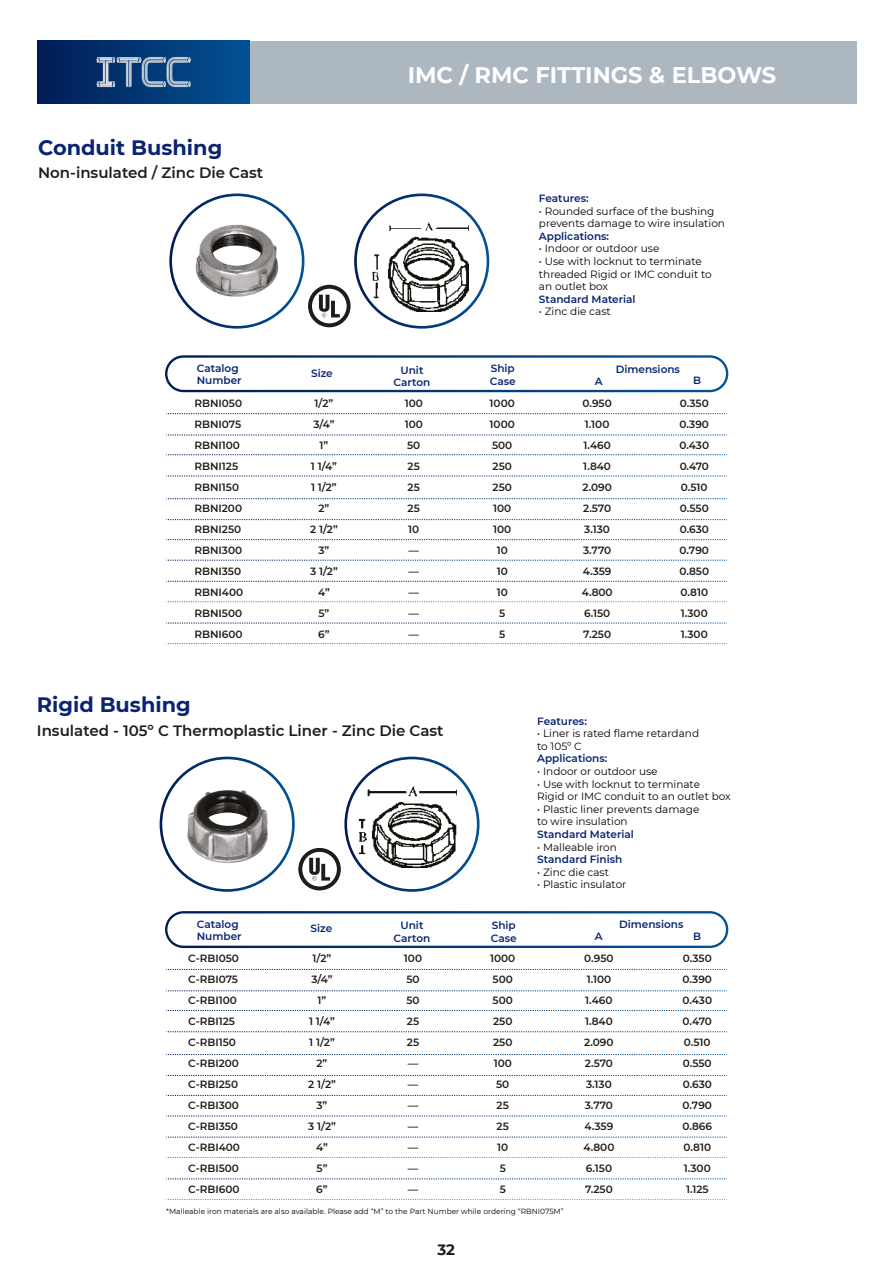
<style>
.page{position:relative;width:893px;height:1263px;background:#fff}
.page>*{position:absolute;margin:0;border:0;box-sizing:border-box;transform-origin:0 0}
.t1{font:700 22.5px "Montserrat";color:#fff}
.t2{font:700 20.85px "Montserrat";color:#0a2472}
.t3{font:600 15px "Montserrat";color:#1d1d1b}
.t4{font:700 15px "Montserrat";color:#1d1d1b}
.t5{font:600 10.5px/21px "Montserrat";color:#1e1e1c;text-align:center}
.t6{font:10.5px/12.6px "Montserrat";color:#010000}
.t7{font:600 10.5px/12.6px "Montserrat";color:#0a2472}
.t8{font:7.5px "Montserrat";color:#000}
</style>
<div class="page">
<img style="left:169px;top:202px;width:135px;height:117px">
<img style="left:367px;top:219px;width:102px;height:93px">
<img style="left:160px;top:765px;width:134px;height:123px">
<img style="left:357px;top:783px;width:100px;height:84px">
<div style="left:250px;top:41px;width:606px;height:62px;background:#adb7c0"></div>
<div style="left:37px;top:41px;width:213px;height:62px;background:linear-gradient(to right,#001c55,#035395)"></div>
<svg style="left:97px;top:57px;width:93px;height:30px;background:#4e729a"></svg>
<div style="left:165px;top:355px;width:563px;height:37px;border:2px solid #fff;border-radius:17px"></div>
<svg style="left:166px;top:413px;width:561px;height:1px"></svg>
<svg style="left:166px;top:435px;width:561px;height:1px"></svg>
<svg style="left:166px;top:454px;width:561px;height:1px"></svg>
<svg style="left:166px;top:476px;width:561px;height:1px"></svg>
<svg style="left:166px;top:498px;width:561px;height:1px"></svg>
<svg style="left:166px;top:519px;width:561px;height:1px"></svg>
<svg style="left:166px;top:539px;width:561px;height:1px"></svg>
<svg style="left:166px;top:560px;width:561px;height:1px"></svg>
<svg style="left:166px;top:581px;width:561px;height:1px"></svg>
<svg style="left:166px;top:601px;width:561px;height:1px"></svg>
<svg style="left:166px;top:623px;width:561px;height:1px"></svg>
<svg style="left:166px;top:643px;width:561px;height:1px"></svg>
<div style="left:165px;top:911px;width:563px;height:37px;border:2px solid #fff;border-radius:17px"></div>
<svg style="left:166px;top:969px;width:561px;height:1px"></svg>
<svg style="left:166px;top:990px;width:561px;height:1px"></svg>
<svg style="left:166px;top:1010px;width:561px;height:1px"></svg>
<svg style="left:166px;top:1031px;width:561px;height:1px"></svg>
<svg style="left:166px;top:1054px;width:561px;height:1px"></svg>
<svg style="left:166px;top:1075px;width:561px;height:1px"></svg>
<svg style="left:166px;top:1095px;width:561px;height:1px"></svg>
<svg style="left:166px;top:1116px;width:561px;height:1px"></svg>
<svg style="left:166px;top:1137px;width:561px;height:1px"></svg>
<svg style="left:166px;top:1157px;width:561px;height:1px"></svg>
<svg style="left:166px;top:1178px;width:561px;height:1px"></svg>
<svg style="left:166px;top:1199px;width:561px;height:1px"></svg>
<svg style="left:298px;top:848px;width:43px;height:42px"></svg>
<div style="left:160px;top:757px;width:135px;height:135px;border:3px solid #fff;border-radius:50%"></div>
<div style="left:344px;top:757px;width:135px;height:135px;border:3px solid #fff;border-radius:50%"></div>
<svg style="left:308px;top:285px;width:43px;height:42px"></svg>
<div style="left:169px;top:193px;width:135px;height:136px;border:3px solid #fff;border-radius:50%"></div>
<div style="left:354px;top:193px;width:135px;height:136px;border:3px solid #fff;border-radius:50%"></div>
<h2 class="t2" style="left:38px;top:132px;width:186px">Conduit Bushing</h2>
<h3 class="t3" style="left:38px;top:162px;width:227px">Non-insulated / Zinc Die Cast</h3>
<h1 class="t1" style="left:408px;top:59px;width:370px">IMC / RMC FITTINGS &amp; ELBOWS</h1>
<p class="t7" style="left:539px;top:192px;width:51px">Features:</p>
<p class="t6" style="left:539px;top:204px;width:188px">• Rounded surface of the bushing prevents damage to wire insulation</p>
<p class="t7" style="left:539px;top:229px;width:72px">Applications:</p>
<p class="t6" style="left:539px;top:242px;width:122px">• Indoor or outdoor use</p>
<p class="t6" style="left:539px;top:255px;width:174px">• Use with locknut to terminate threaded Rigid or IMC conduit to an outlet box</p>
<p class="t7" style="left:539px;top:292px;width:98px">Standard Material</p>
<p class="t6" style="left:539px;top:305px;width:73px">• Zinc die cast</p>
<p class="t7" style="left:197px;top:361px;width:46px">Catalog<br>Number</p>
<p class="t7" style="left:311px;top:367px;width:23px">Size</p>
<p class="t7" style="left:394px;top:363px;width:38px;text-align:center">Unit<br>Carton</p>
<p class="t7" style="left:490px;top:361px;width:27px">Ship<br>Case</p>
<p class="t7" style="left:616px;top:363px;width:66px">Dimensions</p>
<p class="t7" style="left:595px;top:374px;width:9px">A</p>
<p class="t7" style="left:693px;top:374px;width:9px">B</p>
<p class="t5" style="left:194px;top:392px;width:50px;text-align:left">RBNI050<br>RBNI075<br>RBNI100<br>RBNI125<br>RBNI150<br>RBNI200<br>RBNI250<br>RBNI300<br>RBNI350<br>RBNI400<br>RBNI500<br>RBNI600</p>
<p class="t5" style="left:310px;top:392px;width:29px">1/2”<br>3/4”<br>1”<br>1 1/4”<br>1 1/2”<br>2”<br>2 1/2”<br>3”<br>3 1/2”<br>4”<br>5”<br>6”</p>
<p class="t5" style="left:490px;top:392px;width:27px">1000<br>1000<br>500<br>250<br>250<br>100<br>100<br>10<br>10<br>10<br>5<br>5</p>
<p class="t5" style="left:582px;top:392px;width:32px">0.950<br>1.100<br>1.460<br>1.840<br>2.090<br>2.570<br>3.130<br>3.770<br>4.359<br>4.800<br>6.150<br>7.250</p>
<p class="t5" style="left:679px;top:392px;width:31px;text-align:left">0.350<br>0.390<br>0.430<br>0.470<br>0.510<br>0.550<br>0.630<br>0.790<br>0.850<br>0.810<br>1.300<br>1.300</p>
<p class="t5" style="left:405px;top:392px;width:20px">100<br>100<br>50<br>25<br>25<br>25<br>10 — — — — —</p>
<h2 class="t2" style="left:37px;top:690px;width:155px">Rigid Bushing</h2>
<h3 class="t3" style="left:37px;top:720px;width:408px">Insulated - 105º C Thermoplastic Liner - Zinc Die Cast</h3>
<p class="t7" style="left:537px;top:714px;width:51px">Features:</p>
<p class="t6" style="left:537px;top:727px;width:163px">• Liner is rated flame retardand to 105º C</p>
<p class="t7" style="left:537px;top:752px;width:72px">Applications:</p>
<p class="t6" style="left:537px;top:765px;width:122px">• Indoor or outdoor use</p>
<p class="t6" style="left:537px;top:777px;width:195px">• Use with locknut to terminate<br>Rigid or IMC conduit to an outlet box</p>
<p class="t6" style="left:537px;top:802px;width:164px">• Plastic liner prevents damage to wire insulation</p>
<p class="t7" style="left:537px;top:827px;width:98px">Standard Material</p>
<p class="t6" style="left:537px;top:840px;width:81px">• Malleable iron</p>
<p class="t7" style="left:537px;top:853px;width:87px">Standard Finish</p>
<p class="t6" style="left:537px;top:865px;width:73px">• Zinc die cast</p>
<p class="t6" style="left:537px;top:878px;width:91px">• Plastic insulator</p>
<p class="t7" style="left:197px;top:917px;width:46px">Catalog<br>Number</p>
<p class="t7" style="left:311px;top:922px;width:23px">Size</p>
<p class="t7" style="left:394px;top:918px;width:38px;text-align:center">Unit<br>Carton</p>
<p class="t7" style="left:491px;top:918px;width:27px">Ship<br>Case</p>
<p class="t7" style="left:619px;top:918px;width:66px">Dimensions</p>
<p class="t7" style="left:595px;top:930px;width:9px">A</p>
<p class="t7" style="left:693px;top:930px;width:9px">B</p>
<p class="t5" style="left:188px;top:947px;width:53px;text-align:left">C-RBI050<br>C-RBI075<br>C-RBI100<br>C-RBI125<br>C-RBI150<br>C-RBI200<br>C-RBI250<br>C-RBI300<br>C-RBI350<br>C-RBI400<br>C-RBI500<br>C-RBI600</p>
<p class="t5" style="left:308px;top:947px;width:29px">1/2”<br>3/4”<br>1”<br>1 1/4”<br>1 1/2”<br>2”<br>2 1/2”<br>3”<br>3 1/2”<br>4”<br>5”<br>6”</p>
<p class="t5" style="left:490px;top:947px;width:27px">1000<br>500<br>500<br>250<br>250<br>100<br>50<br>25<br>25<br>10<br>5<br>5</p>
<p class="t5" style="left:583px;top:947px;width:32px">0.950<br>1.100<br>1.460<br>1.840<br>2.090<br>2.570<br>3.130<br>3.770<br>4.359<br>4.800<br>6.150<br>7.250</p>
<p class="t5" style="left:682px;top:947px;width:31px">0.350<br>0.390<br>0.430<br>0.470<br>0.510<br>0.550<br>0.630<br>0.790<br>0.866<br>0.810<br>1.300<br>1.125</p>
<p class="t5" style="left:404px;top:947px;width:20px;text-align:left">100<br>50<br>50<br>25<br>25 — — — — — — —</p>
<p class="t8" style="left:166px;top:1206px;width:399px">*Malleable iron materials are also available. Please add “M” to the Part Number while ordering “RBNI075M”</p>
<h3 class="t4" style="left:437px;top:1238px;width:19px">32</h3>
</div>
